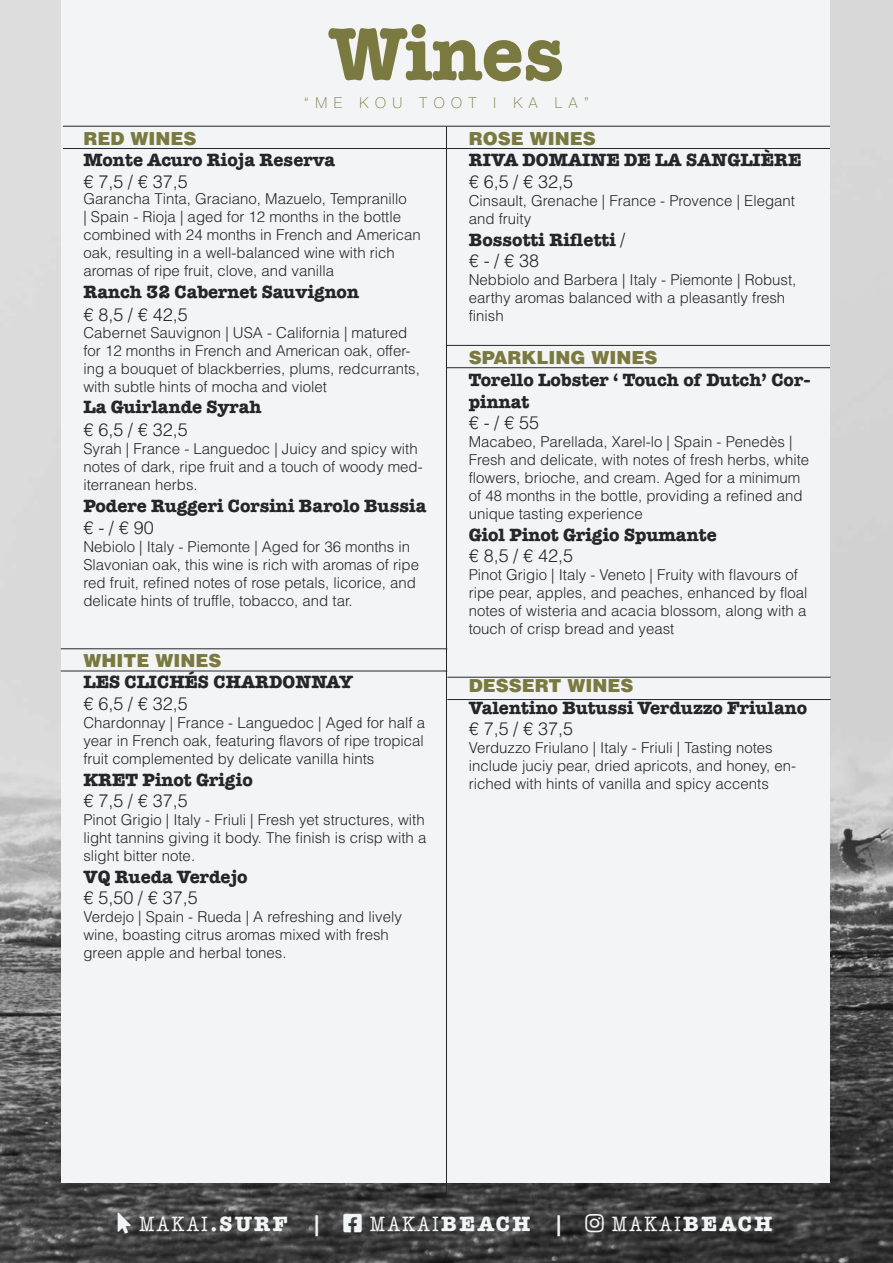
<style>
.page{position:relative;width:893px;height:1263px;background:#fff}
.page>*{position:absolute;margin:0;border:0;box-sizing:border-box;transform-origin:0 0}
.t1{font:700 75px "American Typewriter Std";letter-spacing:-.01em;color:#7a7a40}
.t2{font:700 21px "American Typewriter Std";letter-spacing:.11em;color:#f3f4f5}
.t3{font:condensed 21px "American Typewriter Std";letter-spacing:.11em;color:#f3f4f5}
.t4{font:700 18px/21.6px "American Typewriter Std";color:#242729}
.t5{font:300 18px "Helvetica LT Std";color:#242729}
.t6{font:900 18px "Helvetica LT Std";color:#7a7a40}
.t7{font:300 15px/18px "Helvetica LT Std";color:#242729}
.t8{font:100 15px "Helvetica Neue LT Std";letter-spacing:.45em;color:#7a7a40}
.s1{font-family:"Helvetica LT Std";font-weight:300}
.s2{font-weight:400;font-stretch:condensed}
.s3{font-weight:700;font-stretch:normal}
</style>
<div class="page">
<img style="left:0;top:0;width:893px;height:1263px">
<div style="left:61px;top:0;width:768px;height:1182px;background:#f3f4f5"></div>
<hr style="left:63px;top:126px;width:767px;height:1px;background:#242729">
<hr style="left:446px;top:126px;width:1px;height:1071px;background:#242729">
<hr style="left:63px;top:148px;width:767px;height:1px;background:#242729">
<hr style="left:447px;top:677px;width:384px;height:1px;background:#242729">
<hr style="left:447px;top:699px;width:384px;height:1px;background:#242729">
<hr style="left:447px;top:345px;width:383px;height:1px;background:#242729">
<hr style="left:447px;top:367px;width:383px;height:1px;background:#242729">
<hr style="left:61px;top:648px;width:386px;height:1px;background:#242729">
<hr style="left:61px;top:671px;width:386px;height:1px;background:#242729">
<svg style="left:118px;top:1212px;width:13px;height:21px"></svg>
<svg style="left:343px;top:1213px;width:19px;height:19px"></svg>
<svg style="left:585px;top:1213px;width:19px;height:19px"></svg>
<h1 class="t1" style="left:329px;top:10px;width:237px">Wines</h1>
<p class="t8" style="left:304px;top:94px;width:286px">“ME KOU TOOT I KA LA”</p>
<p class="t6" style="left:83px;top:127px;width:114px">RED WINES</p>
<p class="t4" style="left:83px;top:149px;width:253px">Monte Acuro Rioja Reserva</p>
<p class="t5" style="left:83px;top:170px;width:106px">€ 7,5 / € 37,5</p>
<p class="t7" style="left:83px;top:190px;width:339px">Garancha Tinta, Graciano, Mazuelo, Tempranillo<br>| Spain - Rioja | aged for 12 months in the bottle combined with 24 months in French and American oak, resulting in a well-balanced wine with rich aromas of ripe fruit, clove, and vanilla</p>
<p class="t4" style="left:83px;top:281px;width:277px">Ranch 32 Cabernet Sauvignon</p>
<p class="t5" style="left:83px;top:304px;width:106px">€ 8,5 / € 42,5</p>
<p class="t7" style="left:83px;top:323px;width:338px">Cabernet Sauvignon | USA - California | matured for 12 months in French and American oak, offer&shy;ing a bouquet of blackberries, plums, redcurrants, with subtle hints of mocha and violet</p>
<p class="t4" style="left:83px;top:396px;width:180px">La Guirlande Syrah</p>
<p class="t5" style="left:83px;top:419px;width:106px">€ 6,5 / € 32,5</p>
<p class="t7" style="left:83px;top:440px;width:341px">Syrah | France - Languedoc | Juicy and spicy with notes of dark, ripe fruit and a touch of woody med&shy;iterranean herbs.</p>
<p class="t4" style="left:83px;top:495px;width:345px">Podere Ruggeri Corsini Barolo Bussia</p>
<p class="t5" style="left:83px;top:516px;width:72px">€ - / € 90</p>
<p class="t7" style="left:83px;top:537px;width:337px">Nebiolo | Italy - Piemonte | Aged for 36 months in Slavonian oak, this wine is rich with aromas of ripe red fruit, refined notes of rose petals, licorice, and delicate hints of truffle, tobacco, and tar.</p>
<p class="t6" style="left:83px;top:649px;width:139px">WHITE WINES</p>
<p class="t4" style="left:83px;top:671px;width:271px">LES CLICHÉS CHARDONNAY</p>
<p class="t5" style="left:83px;top:692px;width:106px">€ 6,5 / € 32,5</p>
<p class="t7" style="left:83px;top:713px;width:343px;text-align:justify">Chardonnay | France - Languedoc | Aged for half a year in French oak, featuring flavors of ripe tropical fruit complemented by delicate vanilla hints</p>
<p class="t4" style="left:83px;top:769px;width:171px">KRET Pinot Grigio</p>
<p class="t5" style="left:83px;top:790px;width:106px">€ 7,5 / € 37,5</p>
<p class="t7" style="left:83px;top:811px;width:344px;text-align:justify">Pinot Grigio | Italy - Friuli | Fresh yet structures, with light tannins giving it body. The finish is crisp with a slight bitter note.</p>
<p class="t4" style="left:83px;top:866px;width:166px">VQ Rueda Verdejo</p>
<p class="t5" style="left:83px;top:887px;width:116px">€ 5,50 / € 37,5</p>
<p class="t7" style="left:83px;top:908px;width:320px">Verdejo | Spain - Rueda | A refreshing and lively wine, boasting citrus aromas mixed with fresh green apple and herbal tones.</p>
<p class="t6" style="left:469px;top:127px;width:128px">ROSE WINES</p>
<p class="t4" style="left:469px;top:149px;width:334px">RIVA DOMAINE DE LA SANGLIÈRE</p>
<p class="t5" style="left:469px;top:170px;width:106px">€ 6,5 / € 32,5</p>
<p class="t7" style="left:469px;top:191px;width:328px">Cinsault, Grenache | France - Provence | Elegant and fruity</p>
<p class="t4" style="left:469px;top:229px;width:158px">Bossotti Rifletti <span class="s1">/</span></p>
<p class="t5" style="left:469px;top:250px;width:72px">€ - / € 38</p>
<p class="t7" style="left:469px;top:271px;width:329px">Nebbiolo and Barbera | Italy - Piemonte | Robust, earthy aromas balanced with a pleasantly fresh finish</p>
<p class="t6" style="left:469px;top:346px;width:190px">SPARKLING WINES</p>
<p class="t4" style="left:469px;top:369px;width:343px">Torello Lobster ‘ Touch of Dutch’ Cor&shy;pinnat</p>
<p class="t5" style="left:469px;top:412px;width:72px">€ - / € 55</p>
<p class="t7" style="left:469px;top:433px;width:342px">Macabeo, Parellada, Xarel-lo | Spain - Penedès | Fresh and delicate, with notes of fresh herbs, white flowers, brioche, and cream. Aged for a minimum of 48 months in the bottle, providing a refined and unique tasting experience</p>
<p class="t4" style="left:469px;top:524px;width:250px">Giol Pinot Grigio Spumante</p>
<p class="t5" style="left:469px;top:545px;width:106px">€ 8,5 / € 42,5</p>
<p class="t7" style="left:469px;top:566px;width:340px">Pinot Grigio | Italy - Veneto | Fruity with flavours of ripe pear, apples, and peaches, enhanced by floal notes of wisteria and acacia blossom, along with a touch of crisp bread and yeast</p>
<p class="t6" style="left:469px;top:674px;width:166px">DESSERT WINES</p>
<p class="t4" style="left:469px;top:697px;width:340px">Valentino Butussi Verduzzo Friulano</p>
<p class="t5" style="left:469px;top:718px;width:106px">€ 7,5 / € 37,5</p>
<p class="t7" style="left:469px;top:739px;width:329px">Verduzzo Friulano | Italy - Friuli | Tasting notes include juciy pear, dried apricots, and honey, en&shy;riched with hints of vanilla and spicy accents</p>
<h2 class="t2" style="left:139px;top:1211px;width:186px"><span class="s2">MAKAI</span>.SURF |</h2>
<h2 class="t2" style="left:370px;top:1211px;width:197px"><span class="s2">MAKAI</span>BEACH |</h2>
<h2 class="t3" style="left:612px;top:1212px;width:162px">MAKAI<span class="s3">BEACH</span></h2>
</div>
